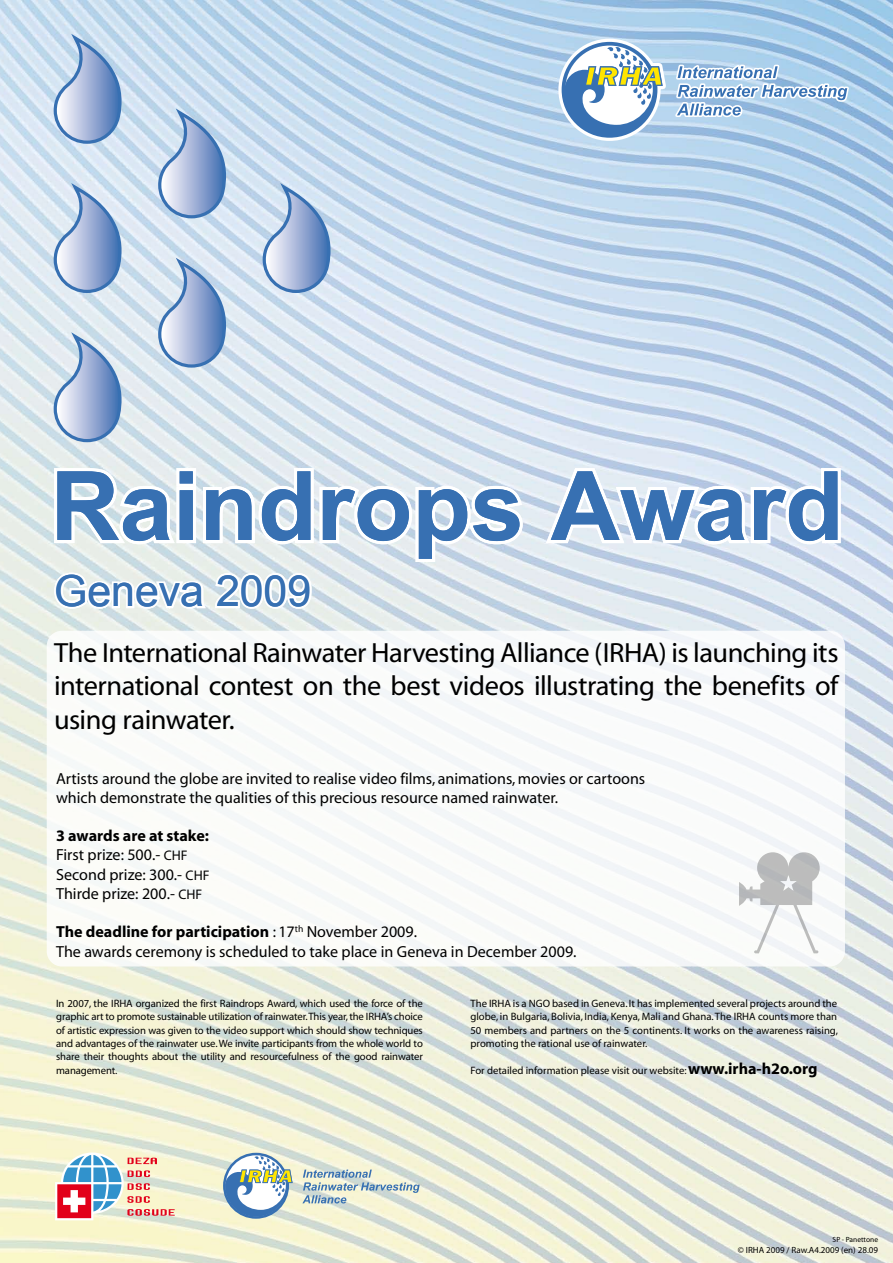
<style>
.page{position:relative;width:893px;height:1263px;background:#fff}
.page>*{position:absolute;margin:0;border:0;box-sizing:border-box;transform-origin:0 0}
.t1{font:700 95.85px "Arial";color:#3770b2}
.t2{font:42.9px "Arial";color:#3770b2}
.t3{font:27.9px/33.5px "Myriad";letter-spacing:-.015em;color:#000;text-align:justify}
.t4{font:16.05px/19.2px "Myriad";color:#000}
.t5{font:16.05px/19.2px "Myriad Pro";color:#000}
.t6{font:10.65px/13.4px "Myriad";color:#000;text-align:justify}
.t7{font:9px "Myriad Pro";color:#000}
.t8{font:7.5px "Myriad Pro";color:#000}
.s1{font-weight:700}
.s2{font-size:13.95px}
.s3{font-weight:700;font-size:16.05px}
</style>
<div class="page">
<img style="left:0;top:0;width:893px;height:1263px">
<div style="left:47px;top:631px;width:798px;height:335px;background:#fff;border-radius:15px"></div>
<svg style="left:739px;top:852px;width:81px;height:101px"></svg>
<svg style="left:54px;top:1151px;width:121px;height:70px;background:#cfbcba"></svg>
<svg style="left:223px;top:1153px;width:66px;height:66px"></svg>
<svg style="left:225px;top:1156px;width:68px;height:61px"></svg>
<svg style="left:302px;top:1169px;width:118px;height:34px;background:#c7d4cf"></svg>
<svg style="left:51px;top:464px;width:476px;height:153px"></svg>
<svg style="left:541px;top:463px;width:303px;height:86px"></svg>
<svg style="left:259px;top:174px;width:74px;height:122px;background:#aec2e0"></svg>
<svg style="left:155px;top:100px;width:74px;height:122px;background:#acc2df"></svg>
<svg style="left:155px;top:249px;width:74px;height:122px;background:#b1c4df"></svg>
<svg style="left:50px;top:25px;width:74px;height:122px;background:#abc2df"></svg>
<svg style="left:50px;top:174px;width:74px;height:122px;background:#b2c5e0"></svg>
<svg style="left:50px;top:323px;width:74px;height:122px;background:#b3c5de"></svg>
<svg style="left:555px;top:35px;width:296px;height:109px"></svg>
<h1 class="t1" style="left:50px;top:443px;width:795px">Raindrops Award</h1>
<h2 class="t2" style="left:54px;top:563px;width:259px">Geneva 2009</h2>
<h3 class="t3" style="left:54px;top:637px;width:786px">The International Rainwater Harvesting Alliance (IRHA) is launching its international contest on the best videos illustrating the benefits of using rainwater.</h3>
<h3 class="t4" style="left:56px;top:769px;width:591px">Artists around the globe are invited to realise video films, animations, movies or cartoons which demonstrate the qualities of this precious resource named rainwater.</h3>
<h3 class="t5" style="left:56px;top:826px;width:155px"><span class="s1">3 awards are at stake:<br></span>First prize: 500.- <span class="s2">CHF<br></span>Second prize: 300.- <span class="s2">CHF<br></span>Thirde prize: 200.- <span class="s2">CHF</span></h3>
<h3 class="t4" style="left:56px;top:923px;width:522px"><span class="s1">The deadline for participation</span> : 17<sup>th</sup> November 2009.<br>The awards ceremony is scheduled to take place in Geneva in December 2009.</h3>
<p class="t6" style="left:56px;top:997px;width:368px">In 2007, the IRHA organized the first Raindrops Award, which used the force of the graphic art to promote sustainable utilization of rainwater. This year, the IRHA’s choice of artistic expression was given to the video support which should show techniques and advantages of the rainwater use. We invite participants from the whole world to share their thoughts about the utility and resourcefulness of the good rainwater management.</p>
<p class="t6" style="left:470px;top:997px;width:369px">The IRHA is a NGO based in Geneva. It has implemented several projects around the globe, in Bulgaria, Bolivia, India, Kenya, Mali and Ghana. The IRHA counts more than 50 members and partners on the 5 continents. It works on the awareness raising, promoting the rational use of rainwater.</p>
<p class="t6" style="left:470px;top:1064px;width:349px">For detailed information please visit our website: <span class="s3">www.irha-h2o.org</span></p>
<p class="t8" style="left:833px;top:1235px;width:47px">SP - Panettone</p>
<p class="t7" style="left:738px;top:1244px;width:142px">© IRHA 2009 / Raw.A4.2009 (en) 28.09</p>
</div>
